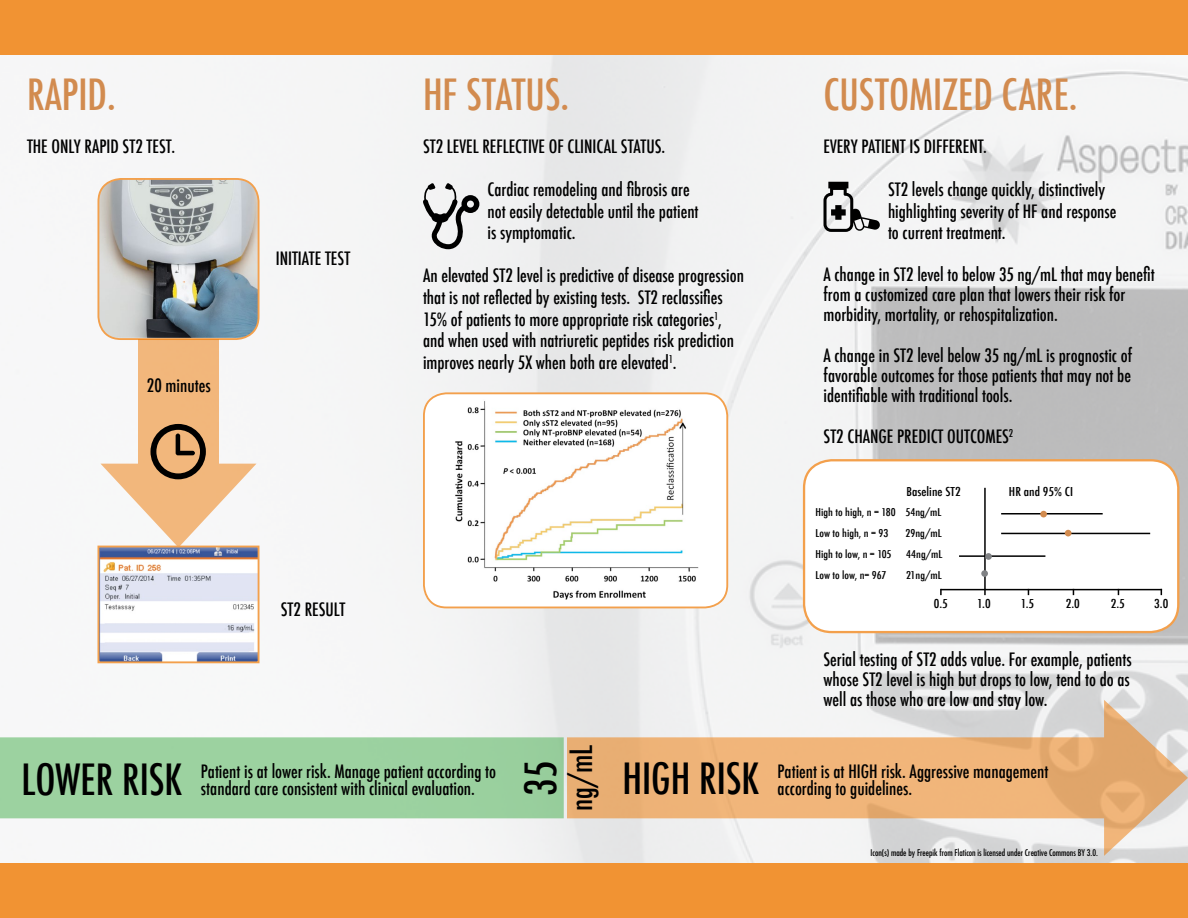
<style>
.page{position:relative;width:1188px;height:918px;background:#fff}
.page>*{position:absolute;margin:0;border:0;box-sizing:border-box;transform-origin:0 0}
.t1{font:500 condensed 42px "Futura";color:#d28b4f}
.t2{font:500 condensed 42px "Futura";color:#000}
.t3{font:500 condensed 30px "Futura";color:#000}
.t4{font:500 condensed 18px/21.6px "Futura";color:#000}
.t5{font:500 condensed 12px "Futura";color:#000;scale:1.13 1}
.t6{font:500 condensed 10.5px/21px "Futura";color:#000;scale:1.13 1}
.t7{font:condensed 9px "Futura";color:#000}
</style>
<div class="page">
<img style="left:0;top:55px;width:1188px;height:808px">
<div style="left:0;top:0;width:1188px;height:55px;background:#f19333"></div>
<div style="left:0;top:863px;width:1188px;height:55px;background:#f19333"></div>
<img style="left:98px;top:179px;width:161px;height:159px">
<div style="left:97px;top:178px;width:162px;height:162px;border:2px solid #f3a04c;border-radius:23px"></div>
<div style="left:138px;top:339px;width:81px;height:145px;background:#f2b77b"></div>
<svg style="left:100px;top:424px;width:157px;height:122px"></svg>
<img style="left:101px;top:549px;width:156px;height:111px">
<div style="left:98px;top:546px;width:162px;height:117px;border:2px solid #f3a04c"></div>
<div style="left:567px;top:737px;width:557px;height:81px;background:linear-gradient(to right,#eeb378,#edb276)"></div>
<svg style="left:1104px;top:700px;width:84px;height:156px"></svg>
<div style="left:0;top:737px;width:564px;height:81px;background:#9cd2a0"></div>
<svg style="left:423px;top:183px;width:56px;height:66px"></svg>
<div style="left:424px;top:393px;width:303px;height:214px;background:#fff;border-radius:23px"></div>
<img style="left:455px;top:401px;width:244px;height:199px">
<div style="left:423px;top:392px;width:305px;height:216px;border:2px solid #f3a04c;border-radius:23px"></div>
<svg style="left:824px;top:182px;width:56px;height:50px"></svg>
<div style="left:804px;top:460px;width:374px;height:172px;background:#fff;border-radius:28px"></div>
<div style="left:803px;top:459px;width:376px;height:174px;border:2px solid #f3a04c;border-radius:28px"></div>
<hr style="left:984px;top:488px;width:2px;height:102px;background:#000">
<hr style="left:959px;top:555px;width:86px;height:2px;background:#000">
<hr style="left:1001px;top:513px;width:102px;height:1px;background:#000">
<hr style="left:1001px;top:533px;width:149px;height:1px;background:#000">
<hr style="left:941px;top:589px;width:221px;height:1px;background:#000">
<div style="left:1040px;top:511px;width:7px;height:6px;background:#d28b4f;border-radius:50%"></div>
<div style="left:1065px;top:530px;width:7px;height:6px;background:#d28b4f;border-radius:50%"></div>
<div style="left:985px;top:553px;width:7px;height:7px;background:#808285;border-radius:50%"></div>
<div style="left:981px;top:570px;width:7px;height:7px;background:#808285;border-radius:50%"></div>
<h1 class="t1" style="left:27px;top:68px;width:90px">RAPID.</h1>
<p class="t4" style="left:27px;top:135px;width:150px">THE ONLY RAPID ST2 TEST.</p>
<p class="t4" style="left:147px;top:374px;width:65px">20 minutes</p>
<p class="t4" style="left:276px;top:247px;width:76px">INITIATE TEST</p>
<h1 class="t1" style="left:423px;top:68px;width:148px">HF STATUS.</h1>
<p class="t4" style="left:423px;top:135px;width:244px">ST2 LEVEL REFLECTIVE OF CLINICAL STATUS.</p>
<p class="t4" style="left:488px;top:178px;width:213px">Cardiac remodeling and fibrosis are not easily detectable until the patient is symptomatic.</p>
<p class="t4" style="left:423px;top:265px;width:323px">An elevated ST2 level is predictive of disease progression that is not reflected by existing tests. ST2 reclassifies 15% of patients to more appropriate risk categories<sup>1</sup>, and when used with natriuretic peptides risk prediction improves nearly 5X when both are elevated<sup>1</sup>.</p>
<p class="t4" style="left:281px;top:598px;width:66px">ST2 RESULT</p>
<h1 class="t1" style="left:824px;top:68px;width:256px">CUSTOMIZED CARE.</h1>
<p class="t4" style="left:824px;top:135px;width:165px">EVERY PATIENT IS DIFFERENT.</p>
<p class="t4" style="left:888px;top:178px;width:230px">ST2 levels change quickly, distinctively highlighting severity of HF and response to current treatment.</p>
<p class="t4" style="left:824px;top:264px;width:333px;line-height:20.2px">A change in ST2 level to below 35 ng/mL that may benefit from a customized care plan that lowers their risk for morbidity, mortality, or rehospitalization.</p>
<p class="t4" style="left:824px;top:345px;width:310px;line-height:20.2px;text-align:justify">A change in ST2 level below 35 ng/mL is prognostic of favorable outcomes for those patients that may not be identifiable with traditional tools.</p>
<p class="t4" style="left:824px;top:425px;width:191px">ST2 CHANGE PREDICT OUTCOMES<sup>2</sup></p>
<p class="t5" style="left:907px;top:484px;width:49px">Baseline ST2</p>
<p class="t5" style="left:1009px;top:484px;width:58px">HR and 95% CI</p>
<p class="t6" style="left:816px;top:501px;width:113px">High to high, n = 180 54ng/mL<br>Low to high, n = 93</p>
<p class="t6" style="left:906px;top:522px;width:33px">29ng/mL</p>
<p class="t6" style="left:816px;top:543px;width:69px">High to low, n = 105</p>
<p class="t6" style="left:906px;top:543px;width:33px">44ng/mL</p>
<p class="t6" style="left:816px;top:564px;width:64px">Low to low, n= 967</p>
<p class="t6" style="left:906px;top:564px;width:33px">21ng/mL</p>
<p class="t5" style="left:934px;top:597px;width:14px">0.5</p>
<p class="t5" style="left:977px;top:597px;width:13px">1.0</p>
<p class="t5" style="left:1021px;top:597px;width:13px">1.5</p>
<p class="t5" style="left:1066px;top:597px;width:14px">2.0</p>
<p class="t5" style="left:1111px;top:597px;width:14px">2.5</p>
<p class="t5" style="left:1154px;top:597px;width:14px">3.0</p>
<p class="t4" style="left:824px;top:649px;width:310px;line-height:20.2px;text-align:justify">Serial testing of ST2 adds value. For example, patients whose ST2 level is high but drops to low, tend to do as well as those who are low and stay low.</p>
<h2 class="t3" style="left:563px;top:811px;width:67px;rotate:-90deg">ng/mL</h2>
<h1 class="t2" style="left:22px;top:754px;width:162px">LOWER RISK</h1>
<p class="t4" style="left:201px;top:763px;width:297px;line-height:16.5px">Patient is at lower risk. Manage patient according to standard care consistent with clinical evaluation.</p>
<h1 class="t2" style="left:622px;top:752px;width:138px">HIGH RISK</h1>
<p class="t4" style="left:778px;top:761px;width:272px">Patient is at HIGH risk. Aggressive management</p>
<h1 class="t2" style="left:515px;top:796px;width:36px;rotate:-90deg">35</h1>
<p class="t4" style="left:778px;top:777px;width:136px">according to guidelines.</p>
<p class="t7" style="left:871px;top:847px;width:229px">Icon(s) made by Freepik from Flaticon is licensed under Creative Commons BY 3.0.</p>
</div>
